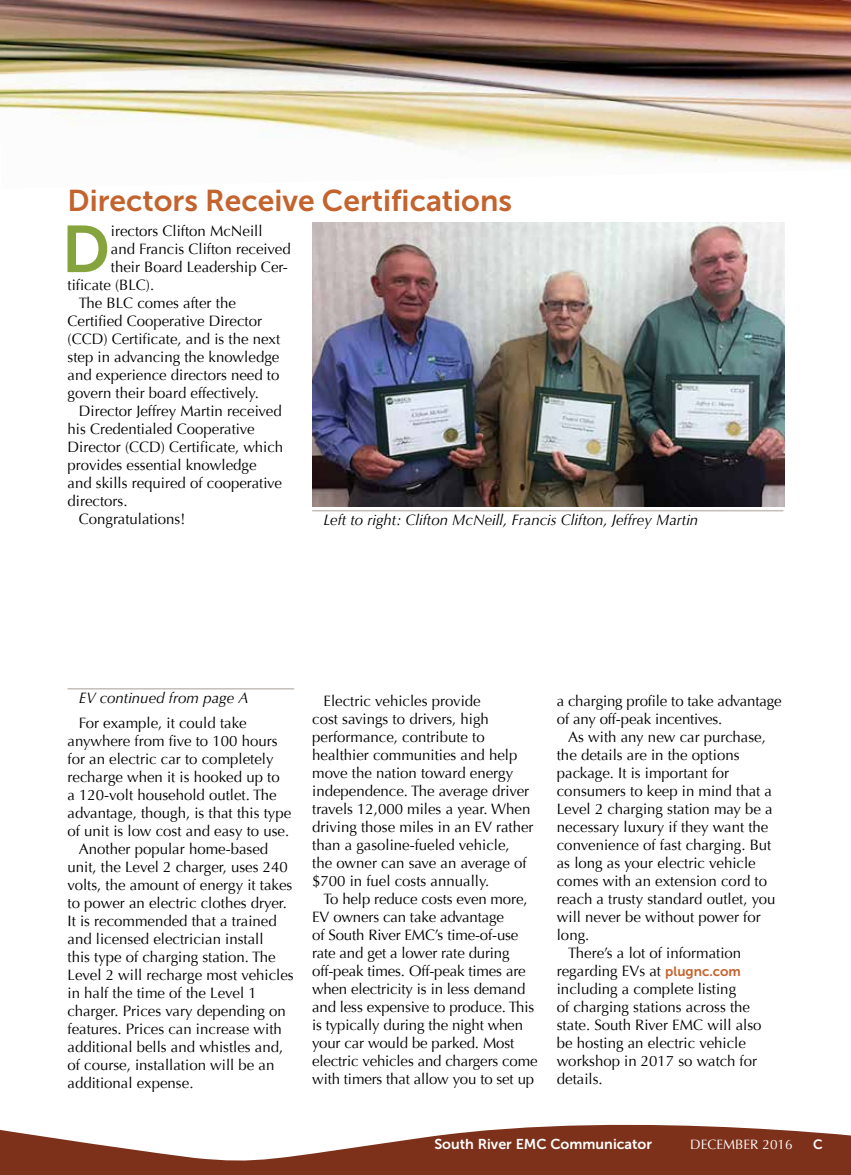
<style>
.page{position:relative;width:851px;height:1175px;background:#fff}
.page>*{position:absolute;margin:0;border:0;box-sizing:border-box;transform-origin:0 0}
.t1{font:65.7px "Museo Sans 700";color:#86a43d}
.t2{font:30px "Museo Sans 700";color:#c3632d}
.t3{font:15px/18px "Optima";color:#000}
.t4{font:italic 15px "Optima";color:#000}
.t5{font:14.25px "Museo Sans 700";color:#fff}
.t6{font:13.5px "Optima";color:#fff}
.t7{font:13.5px "Museo Sans 700";color:#fff}
.s1{font-family:"Museo Sans 700";font-size:13.5px;color:#c3632d}
</style>
<div class="page">
<svg style="left:0;top:1124px;width:850px;height:50px;fill:#7e311a"></svg>
<img style="left:0;top:0;width:850px;height:166px">
<hr style="left:68px;top:688px;width:226px;height:1px;background:#c5bdb8">
<img style="left:312px;top:222px;width:472px;height:285px">
<hr style="left:312px;top:510px;width:471px;height:1px;background:#c5bdb8">
<h2 class="t2" style="left:68px;top:184px;width:446px">Directors Receive Certifications</h2>
<h1 class="t1" style="left:62px;top:213px;width:50px">D</h1>
<p class="t3" style="left:111px;top:222px;width:153px">irectors Clifton McNeill</p>
<p class="t3" style="left:111px;top:240px;width:181px">and Francis Clifton received</p>
<p class="t3" style="left:111px;top:258px;width:178px">their Board Leadership Cer-</p>
<p class="t3" style="left:68px;top:276px;width:88px">tificate (BLC).</p>
<p class="t3" style="left:79px;top:294px;width:158px">The BLC comes after the</p>
<p class="t3" style="left:68px;top:312px;width:196px">Certified Cooperative Director</p>
<p class="t3" style="left:68px;top:330px;width:214px">(CCD) Certificate, and is the next</p>
<p class="t3" style="left:68px;top:348px;width:213px">step in advancing the knowledge</p>
<p class="t3" style="left:68px;top:366px;width:213px">and experience directors need to</p>
<p class="t3" style="left:68px;top:384px;width:193px">govern their board effectively.</p>
<p class="t3" style="left:79px;top:402px;width:204px">Director Jeffrey Martin received</p>
<p class="t3" style="left:68px;top:420px;width:188px">his Credentialed Cooperative</p>
<p class="t3" style="left:68px;top:438px;width:217px">Director (CCD) Certificate, which</p>
<p class="t3" style="left:68px;top:456px;width:190px">provides essential knowledge</p>
<p class="t3" style="left:68px;top:474px;width:216px">and skills required of cooperative</p>
<p class="t3" style="left:68px;top:492px;width:62px">directors.</p>
<p class="t3" style="left:79px;top:510px;width:108px">Congratulations!</p>
<p class="t4" style="left:323px;top:510px;width:376px">Left to right: Clifton McNeill, Francis Clifton, Jeffrey Martin</p>
<p class="t4" style="left:79px;top:688px;width:171px">EV continued from page A</p>
<p class="t3" style="left:79px;top:714px;width:169px">For example, it could take</p>
<p class="t3" style="left:68px;top:732px;width:211px">anywhere from five to 100 hours</p>
<p class="t3" style="left:68px;top:750px;width:207px">for an electric car to completely</p>
<p class="t3" style="left:68px;top:768px;width:214px">recharge when it is hooked up to</p>
<p class="t3" style="left:68px;top:786px;width:210px">a 120-volt household outlet. The</p>
<p class="t3" style="left:68px;top:804px;width:225px">advantage, though, is that this type</p>
<p class="t3" style="left:68px;top:822px;width:223px">of unit is low cost and easy to use.</p>
<p class="t3" style="left:79px;top:840px;width:191px">Another popular home-based</p>
<p class="t3" style="left:68px;top:858px;width:222px">unit, the Level 2 charger, uses 240</p>
<p class="t3" style="left:68px;top:876px;width:226px">volts, the amount of energy it takes</p>
<p class="t3" style="left:68px;top:894px;width:221px">to power an electric clothes dryer.</p>
<p class="t3" style="left:68px;top:912px;width:211px">It is recommended that a trained</p>
<p class="t3" style="left:68px;top:930px;width:197px">and licensed electrician install</p>
<p class="t3" style="left:68px;top:948px;width:210px">this type of charging station. The</p>
<p class="t3" style="left:68px;top:966px;width:228px">Level 2 will recharge most vehicles</p>
<p class="t3" style="left:68px;top:984px;width:191px">in half the time of the Level 1</p>
<p class="t3" style="left:68px;top:1002px;width:220px">charger. Prices vary depending on</p>
<p class="t3" style="left:68px;top:1020px;width:216px">features. Prices can increase with</p>
<p class="t3" style="left:68px;top:1038px;width:217px">additional bells and whistles and,</p>
<p class="t3" style="left:68px;top:1056px;width:208px">of course, installation will be an</p>
<p class="t3" style="left:68px;top:1074px;width:127px">additional expense.</p>
<p class="t3" style="left:312px;top:691px;width:223px;text-indent:11px">Electric vehicles provide<br>cost savings to drivers, high performance, contribute to healthier communities and help move the nation toward energy independence. The average driver travels 12,000 miles a year. When driving those miles in an EV rather than a gasoline-fueled vehicle,<br>the owner can save an average of $700 in fuel costs annually.</p>
<p class="t3" style="left:312px;top:889px;width:227px;text-indent:11px">To help reduce costs even more,<br>EV owners can take advantage<br>of South River EMC’s time-of-use rate and get a lower rate during off-peak times. Off-peak times are when electricity is in less demand and less expensive to produce. This is typically during the night when your car would be parked. Most electric vehicles and chargers come with timers that allow you to set up</p>
<p class="t3" style="left:556px;top:691px;width:226px">a charging profile to take advantage of any off-peak incentives.</p>
<p class="t3" style="left:568px;top:727px;width:199px">As with any new car purchase,</p>
<p class="t3" style="left:556px;top:745px;width:184px">the details are in the options</p>
<p class="t3" style="left:556px;top:763px;width:174px">package. It is important for</p>
<p class="t3" style="left:556px;top:781px;width:217px">consumers to keep in mind that a</p>
<p class="t3" style="left:556px;top:799px;width:217px">Level 2 charging station may be a</p>
<p class="t3" style="left:556px;top:817px;width:213px">necessary luxury if they want the</p>
<p class="t3" style="left:556px;top:835px;width:216px">convenience of fast charging. But</p>
<p class="t3" style="left:556px;top:853px;width:200px">as long as your electric vehicle</p>
<p class="t3" style="left:556px;top:871px;width:212px">comes with an extension cord to</p>
<p class="t3" style="left:556px;top:889px;width:220px">reach a trusty standard outlet, you</p>
<p class="t3" style="left:556px;top:907px;width:205px">will never be without power for</p>
<p class="t3" style="left:556px;top:925px;width:34px">long.</p>
<p class="t3" style="left:568px;top:943px;width:175px">There’s a lot of information</p>
<p class="t3" style="left:556px;top:961px;width:186px">regarding EVs at <span class="s1">plugnc.com</span></p>
<p class="t3" style="left:556px;top:979px;width:181px">including a complete listing</p>
<p class="t3" style="left:556px;top:997px;width:195px">of charging stations across the</p>
<p class="t3" style="left:556px;top:1015px;width:206px">state. South River EMC will also</p>
<p class="t3" style="left:556px;top:1033px;width:191px">be hosting an electric vehicle</p>
<p class="t3" style="left:556px;top:1051px;width:202px">workshop in 2017 so watch for</p>
<p class="t3" style="left:556px;top:1069px;width:47px">details.</p>
<p class="t5" style="left:434px;top:1136px;width:219px">South River EMC Communicator</p>
<p class="t6" style="left:690px;top:1137px;width:104px">DECEMBER 2016</p>
<p class="t7" style="left:813px;top:1137px;width:11px">C</p>
</div>
